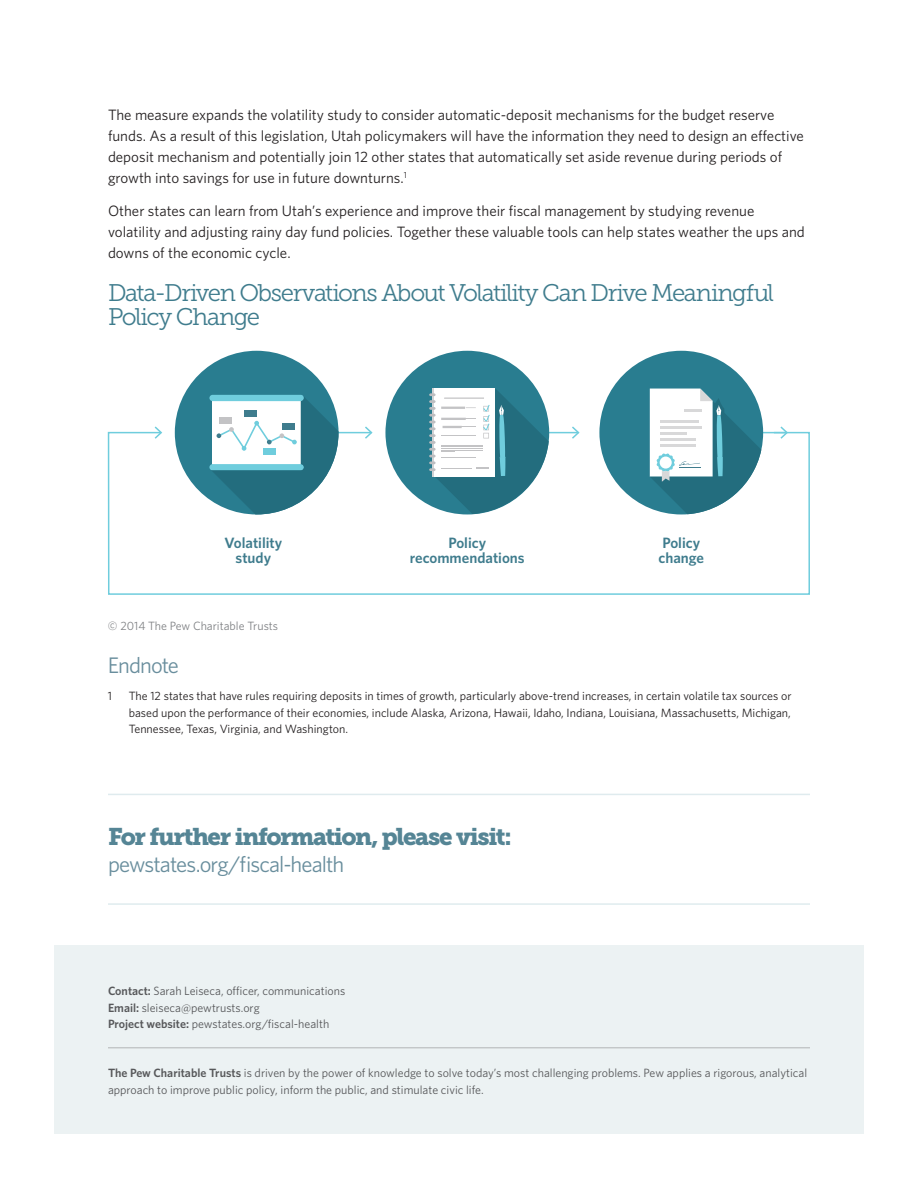
<style>
.page{position:relative;width:918px;height:1188px;background:#fff}
.page>*{position:absolute;margin:0;border:0;box-sizing:border-box;transform-origin:0 0}
.HED{font:24px/24px "Museo Slab 300";letter-spacing:-.055em;color:#3f7c8d}
.t1{font:24px "Museo Slab 900";letter-spacing:-.055em;color:#558595}
.Footer_website{font:22.5px "Whitney";letter-spacing:-.04em;color:#698e9d}
.Body{font:15px/21px "Whitney";color:#231f20}
.Table-H1{font:600 15px/15px "Whitney";color:#3f7c8d;text-align:center}
.Footer_text{font:12px/16.5px "Whitney";color:#57585a}
.t2{font:12px/16.5px "Whitney";color:#231f20;text-align:justify}
.Source{font:12px "Whitney";color:#808285}
.s1{font-weight:600}
</style>
<div class="page">
<div style="left:54px;top:945px;width:810px;height:189px;background:#ecf2f3"></div>
<hr style="left:108px;top:794px;width:702px;height:1px;background:#297d90">
<hr style="left:108px;top:903px;width:702px;height:2px;background:#297d90">
<hr style="left:108px;top:1047px;width:702px;height:1px;background:#231f20">
<svg style="left:107px;top:431px;width:703px;height:164px"></svg>
<svg style="left:153px;top:426px;width:10px;height:14px"></svg>
<hr style="left:663px;top:432px;width:124px;height:1px;background:#6fcddd">
<svg style="left:779px;top:426px;width:10px;height:14px"></svg>
<hr style="left:247px;top:432px;width:124px;height:1px;background:#6fcddd">
<svg style="left:363px;top:426px;width:11px;height:14px"></svg>
<div style="left:175px;top:351px;width:164px;height:163px;background:#297d90;border-radius:50%"></div>
<div style="left:209px;top:395px;width:95px;height:6px;background:#6fcddd;border-radius:3px"></div>
<svg style="left:210px;top:396px;width:129px;height:118px"></svg>
<hr style="left:454px;top:432px;width:124px;height:1px;background:#6fcddd">
<svg style="left:570px;top:426px;width:11px;height:14px"></svg>
<div style="left:599px;top:351px;width:164px;height:163px;background:#297d90;border-radius:50%"></div>
<svg style="left:650px;top:389px;width:111px;height:125px"></svg>
<div style="left:660px;top:457px;width:12px;height:12px;background:#fff;border-radius:50%"></div>
<div style="left:385px;top:351px;width:164px;height:163px;background:#297d90;border-radius:50%"></div>
<svg style="left:429px;top:389px;width:120px;height:125px"></svg>
<p class="Body" style="left:108px;top:104px;width:697px">The measure expands the volatility study to consider automatic-deposit mechanisms for the budget reserve funds. As a result of this legislation, Utah policymakers will have the information they need to design an effective deposit mechanism and potentially join 12 other states that automatically set aside revenue during periods of growth into savings for use in future downturns.<sup>1</sup></p>
<p class="Body" style="left:108px;top:200px;width:698px">Other states can learn from Utah’s experience and improve their fiscal management by studying revenue volatility and adjusting rainy day fund policies. Together these valuable tools can help states weather the ups and downs of the economic cycle.</p>
<p class="HED" style="left:108px;top:281px;width:668px">Data-Driven Observations About Volatility Can Drive Meaningful<br>Policy Change</p>
<p class="Table-H1" style="left:225px;top:535px;width:59px">Volatility study</p>
<p class="Table-H1" style="left:410px;top:535px;width:116px">Policy recommendations</p>
<p class="Table-H1" style="left:659px;top:535px;width:47px;text-align:left">Policy change</p>
<p class="Source" style="left:108px;top:618px;width:172px">© 2014 The Pew Charitable Trusts</p>
<h2 class="Footer_website" style="left:108px;top:650px;width:73px">Endnote</h2>
<p class="t2" style="left:108px;top:687px;width:6px">1</p>
<p class="t2" style="left:129px;top:687px;width:664px">The 12 states that have rules requiring deposits in times of growth, particularly above-trend increases, in certain volatile tax sources or based upon the performance of their economies, include Alaska, Arizona, Hawaii, Idaho, Indiana, Louisiana, Massachusetts, Michigan, Tennessee, Texas, Virginia, and Washington.</p>
<h1 class="t1" style="left:108px;top:823px;width:405px">For further information, please visit:</h1>
<p class="Footer_website" style="left:108px;top:850px;width:238px">pewstates.org/fiscal-health</p>
<p class="Footer_text" style="left:108px;top:982px;width:239px"><span class="s1">Contact:</span> Sarah Leiseca, officer, communications<br><span class="s1">Email:</span> sleiseca@pewtrusts.org<br><span class="s1">Project website:</span> pewstates.org/fiscal-health</p>
<p class="Footer_text" style="left:108px;top:1064px;width:701px"><span class="s1">The Pew Charitable Trusts</span> is driven by the power of knowledge to solve today’s most challenging problems. Pew applies a rigorous, analytical approach to improve public policy, inform the public, and stimulate civic life.</p>
</div>
